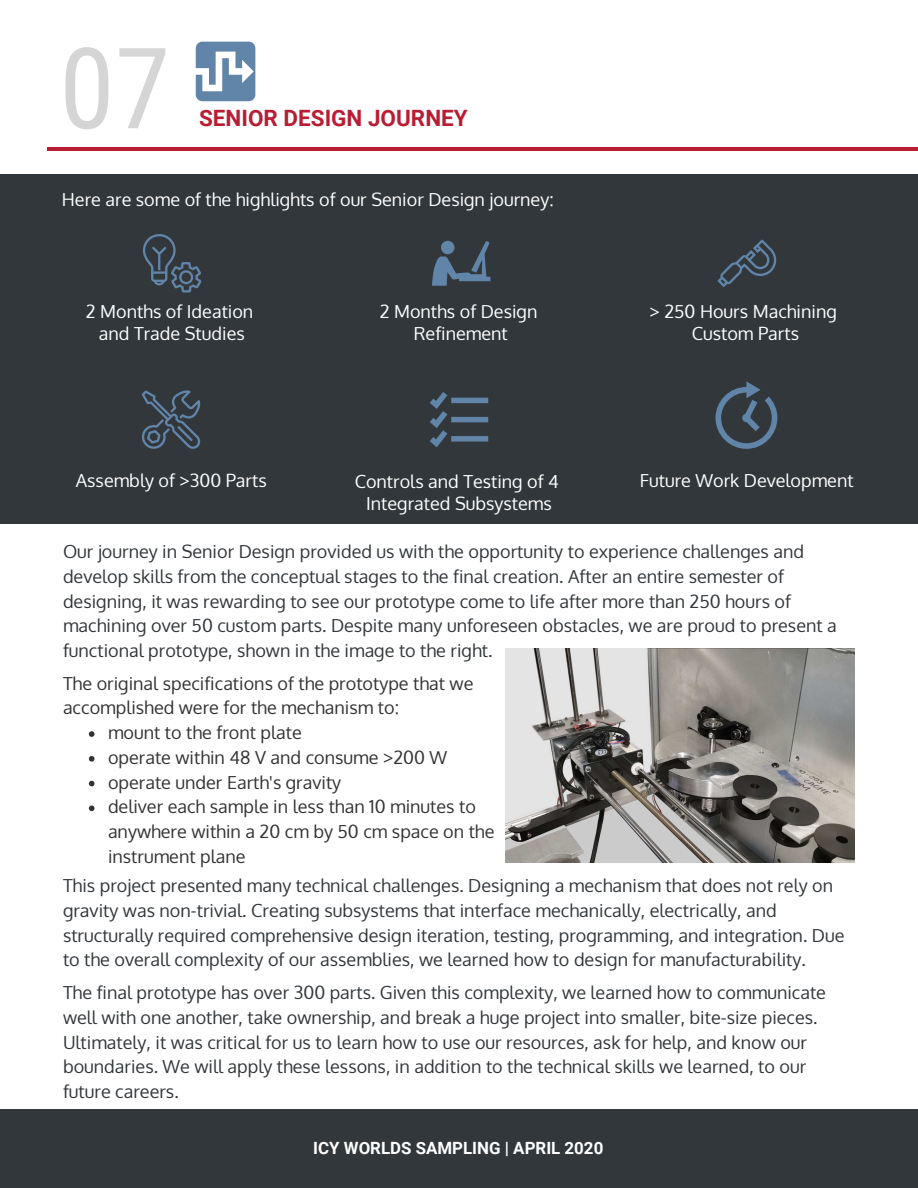
<style>
.page{position:relative;width:918px;height:1188px;background:#fff}
.page>*{position:absolute;margin:0;border:0;box-sizing:border-box;transform-origin:0 0}
.t1{font:112.5px "Roboto Condensed";color:#d5d5d5}
.t2{font:700 22.5px "Roboto";color:#b81d33}
.t3{font:18px/24.8px "Oxygen";color:#32373b}
.t4{font:18px "Oxygen";color:#333}
.t5{font:18px/21.3px "Oxygen";color:#fff;text-align:center}
.t6{font:700 16.8px "Roboto";color:#fff}
</style>
<div class="page">
<div style="left:0;top:174px;width:918px;height:350px;background:#32373b"></div>
<svg style="left:143px;top:234px;width:58px;height:58px"></svg>
<svg style="left:432px;top:241px;width:58px;height:45px"></svg>
<svg style="left:142px;top:390px;width:58px;height:59px"></svg>
<svg style="left:718px;top:240px;width:58px;height:47px"></svg>
<svg style="left:716px;top:381px;width:61px;height:68px"></svg>
<hr style="left:47px;top:147px;width:871px;height:4px;background:#b81d33">
<svg style="left:196px;top:42px;width:59px;height:59px"></svg>
<svg style="left:430px;top:392px;width:58px;height:55px"></svg>
<div style="left:0;top:1109px;width:918px;height:79px;background:#32373b"></div>
<img style="left:505px;top:648px;width:350px;height:215px">
<svg style="left:89px;top:731px;width:5px;height:6px"></svg>
<svg style="left:89px;top:756px;width:5px;height:6px"></svg>
<svg style="left:89px;top:781px;width:5px;height:5px"></svg>
<svg style="left:89px;top:806px;width:5px;height:5px"></svg>
<h1 class="t1" style="left:59px;top:9px;width:113px">07</h1>
<p class="t2" style="left:199px;top:102px;width:270px">SENIOR DESIGN JOURNEY</p>
<p class="t5" style="left:62px;top:189px;width:493px">Here are some of the highlights of our Senior Design journey:</p>
<p class="t5" style="left:86px;top:301px;width:169px">2 Months of Ideation and Trade Studies</p>
<p class="t5" style="left:380px;top:301px;width:159px">2 Months of Design<br>Refinement</p>
<p class="t5" style="left:650px;top:301px;width:189px">&gt; 250 Hours Machining<br>Custom Parts</p>
<p class="t5" style="left:76px;top:470px;width:192px">Assembly of &gt;300 Parts</p>
<p class="t5" style="left:640px;top:470px;width:215px">Future Work Development</p>
<p class="t5" style="left:355px;top:471px;width:206px">Controls and Testing of 4<br>Integrated Subsystems</p>
<p class="t3" style="left:63px;top:539px;width:775px">Our journey in Senior Design provided us with the opportunity to experience challenges and develop skills from the conceptual stages to the final creation. After an entire semester of designing, it was rewarding to see our prototype come to life after more than 250 hours of machining over 50 custom parts. Despite many unforeseen obstacles, we are proud to present a functional prototype, shown in the image to the right.</p>
<p class="t4" style="left:63px;top:671px;width:412px">The original specifications of the prototype that we</p>
<p class="t4" style="left:63px;top:696px;width:338px">accomplished were for the mechanism to:</p>
<p class="t4" style="left:108px;top:720px;width:195px">mount to the front plate</p>
<p class="t4" style="left:108px;top:745px;width:341px">operate within 48 V and consume &gt;200 W</p>
<p class="t4" style="left:108px;top:770px;width:235px">operate under Earth's gravity</p>
<p class="t4" style="left:108px;top:795px;width:369px">deliver each sample in less than 10 minutes to</p>
<p class="t4" style="left:108px;top:819px;width:388px">anywhere within a 20 cm by 50 cm space on the</p>
<p class="t4" style="left:108px;top:844px;width:139px">instrument plane</p>
<p class="t3" style="left:63px;top:873px;width:783px">This project presented many technical challenges. Designing a mechanism that does not rely on gravity was non-trivial. Creating subsystems that interface mechanically, electrically, and structurally required comprehensive design iteration, testing, programming, and integration. Due to the overall complexity of our assemblies, we learned how to design for manufacturability.</p>
<p class="t3" style="left:63px;top:980px;width:765px">The final prototype has over 300 parts. Given this complexity, we learned how to communicate well with one another, take ownership, and break a huge project into smaller, bite-size pieces.<br>Ultimately, it was critical for us to learn how to use our resources, ask for help, and know our boundaries. We will apply these lessons, in addition to the technical skills we learned, to our future careers.</p>
<p class="t6" style="left:313px;top:1137px;width:292px">ICY WORLDS SAMPLING | APRIL 2020</p>
</div>
